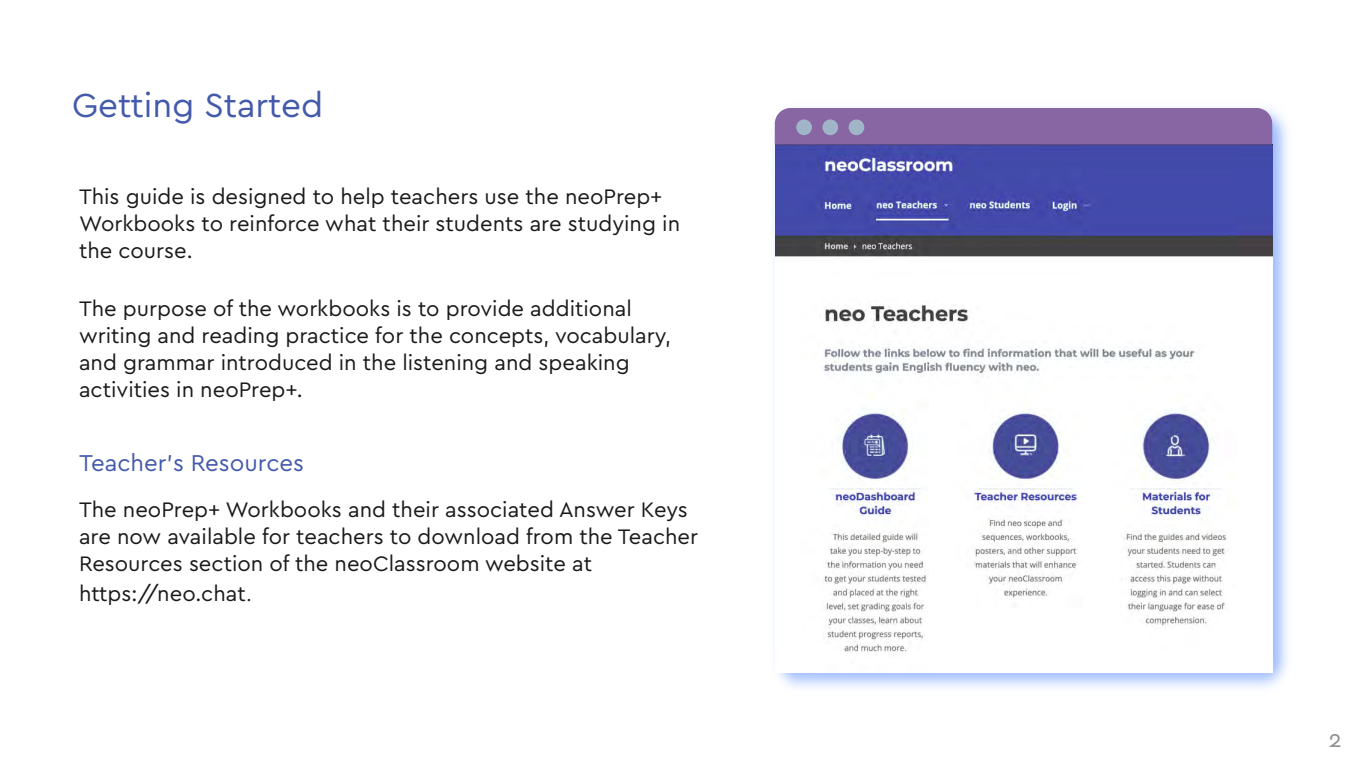
<style>
.page{position:relative;width:1366px;height:768px;background:#fff}
.page>*{position:absolute;margin:0;border:0;box-sizing:border-box;transform-origin:0 0}
.t1{font:35px "Cera Basic";color:#445aaa}
.t2{font:24px "Cera Basic";color:#445aaa}
.t3{font:24px "Cera Basic";color:#919191}
.t4{font:22px/27px "Cera Basic";color:#1a1a1a}
.s1{font-family:"Cera GR";font-weight:300;font-size:24.3px}
</style>
<div class="page">
<img style="left:774px;top:107px;width:514px;height:581px">
<img style="left:775px;top:145px;width:497px;height:527px">
<div style="left:775px;top:108px;width:497px;height:37px;background:#8865a3"></div>
<div style="left:796px;top:119px;width:16px;height:16px;background:#a1b5c8;border-radius:50%"></div>
<div style="left:822px;top:119px;width:16px;height:16px;background:#a1b5c8;border-radius:50%"></div>
<div style="left:849px;top:119px;width:15px;height:16px;background:#a1b5c8;border-radius:50%"></div>
<h1 class="t1" style="left:72px;top:85px;width:253px">Getting Started</h1>
<p class="t4" style="left:79px;top:183px;width:603px">This guide is designed to help teachers use the neoPrep+<br>Workbooks to reinforce what their students are studying in the course.</p>
<p class="t4" style="left:79px;top:295px;width:594px">The purpose of the workbooks is to provide additional writing and reading practice for the concepts, vocabulary, and grammar introduced in the listening and speaking activities in neoPrep+.</p>
<p class="t2" style="left:79px;top:449px;width:226px">Teacher’s Resources</p>
<p class="t4" style="left:79px;top:496px;width:621px">The neoPrep+ Workbooks and their associated Answer Keys are now available for teachers to download from the Teacher<br>Resources section of the neoClassroom website at</p>
<p class="t4" style="left:79px;top:580px;width:175px">https://neo.chat<span class="s1">.</span></p>
<p class="t3" style="left:1328px;top:725px;width:15px">2</p>
</div>
